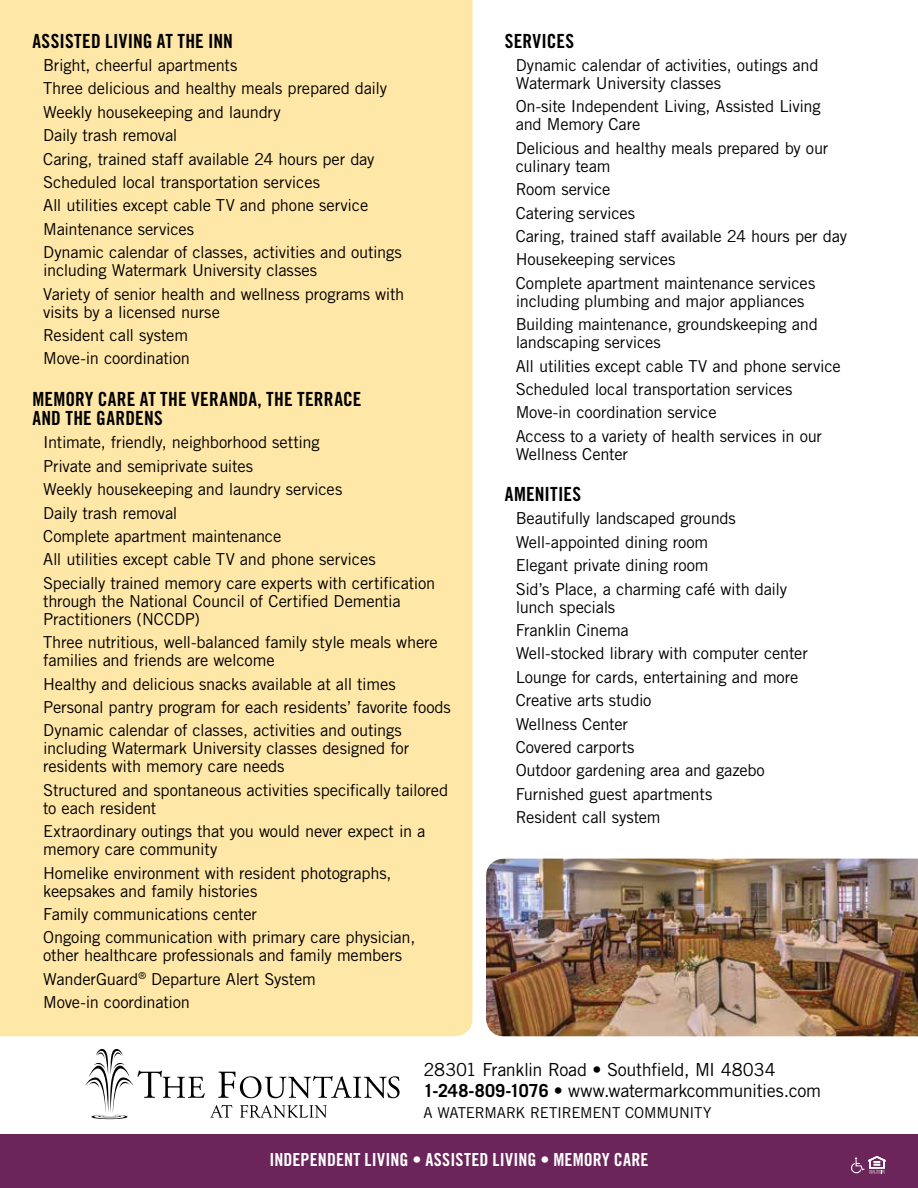
<style>
.page{position:relative;width:918px;height:1188px;background:#fff}
.page>*{position:absolute;margin:0;border:0;box-sizing:border-box;transform-origin:0 0}
.t1{font:19.5px/19.5px "Trade Gothic Bold Cond Twenty";letter-spacing:.01em;color:#000}
.t2{font:18px/21px "Trade Gothic";letter-spacing:-.015em;color:#000}
.t3{font:18px "Trade Gothic Bold Cond Twenty";letter-spacing:.01em;color:#fff}
.t4{font:16.5px/23.4px "Trade Gothic";letter-spacing:-.015em;color:#000}
.t5{font:15px "Trade Gothic";letter-spacing:-.02em;color:#000}
.s1{font-weight:700}
</style>
<div class="page">
<div style="left:0;top:0;width:472px;height:1036px;background:#ffe7a8"></div>
<div style="left:0;top:1134px;width:918px;height:54px;background:#6c255b"></div>
<svg style="left:851px;top:1156px;width:35px;height:18px"></svg>
<svg style="left:85px;top:1049px;width:315px;height:70px"></svg>
<img style="left:486px;top:859px;width:432px;height:177px">
<p class="t1" style="left:32px;top:31px;width:202px">ASSISTED LIVING AT THE INN</p>
<p class="t4" style="left:43px;top:53px;width:360px">Bright, cheerful apartments<br>Three delicious and healthy meals prepared daily Weekly housekeeping and laundry<br>Daily trash removal<br>Caring, trained staff available 24 hours per day Scheduled local transportation services<br>All utilities except cable TV and phone service Maintenance services<br>Dynamic calendar of classes, activities and outings</p>
<p class="t4" style="left:43px;top:258px;width:363px">including Watermark University classes<br>Variety of senior health and wellness programs with</p>
<p class="t4" style="left:43px;top:300px;width:178px">visits by a licensed nurse<br>Resident call system<br>Move-in coordination</p>
<p class="t1" style="left:32px;top:389px;width:331px">MEMORY CARE AT THE VERANDA, THE TERRACE<br>AND THE GARDENS</p>
<p class="t4" style="left:43px;top:431px;width:394px">Intimate, friendly, neighborhood setting<br>Private and semiprivate suites<br>Weekly housekeeping and laundry services<br>Daily trash removal<br>Complete apartment maintenance<br>All utilities except cable TV and phone services Specially trained memory care experts with certification</p>
<p class="t4" style="left:43px;top:592px;width:359px;line-height:18px">through the National Council of Certified Dementia<br>Practitioners (NCCDP)</p>
<p class="t4" style="left:43px;top:633px;width:396px;line-height:18px">Three nutritious, well-balanced family style meals where families and friends are welcome</p>
<p class="t4" style="left:43px;top:672px;width:409px">Healthy and delicious snacks available at all times<br>Personal pantry program for each residents’ favorite foods<br>Dynamic calendar of classes, activities and outings</p>
<p class="t4" style="left:43px;top:739px;width:368px;line-height:18px">including Watermark University classes designed for residents with memory care needs</p>
<p class="t4" style="left:43px;top:781px;width:407px;line-height:18px">Structured and spontaneous activities specifically tailored to each resident</p>
<p class="t4" style="left:43px;top:822px;width:384px;line-height:18px">Extraordinary outings that you would never expect in a memory care community</p>
<p class="t4" style="left:43px;top:864px;width:350px;line-height:18px">Homelike environment with resident photographs, keepsakes and family histories</p>
<p class="t4" style="left:43px;top:902px;width:374px">Family communications center<br>Ongoing communication with primary care physician,</p>
<p class="t4" style="left:43px;top:944px;width:361px">other healthcare professionals and family members<br>WanderGuard<sup>®</sup> Departure Alert System<br>Move-in coordination</p>
<p class="t1" style="left:505px;top:31px;width:71px">SERVICES</p>
<p class="t4" style="left:516px;top:56px;width:304px;line-height:18px">Dynamic calendar of activities, outings and<br>Watermark University classes</p>
<p class="t4" style="left:516px;top:97px;width:307px;line-height:18px">On-site Independent Living, Assisted Living and Memory Care</p>
<p class="t4" style="left:516px;top:139px;width:314px;line-height:18px">Delicious and healthy meals prepared by our culinary team</p>
<p class="t4" style="left:516px;top:178px;width:333px">Room service<br>Catering services<br>Caring, trained staff available 24 hours per day<br>Housekeeping services<br>Complete apartment maintenance services</p>
<p class="t4" style="left:516px;top:289px;width:304px">including plumbing and major appliances<br>Building maintenance, groundskeeping and</p>
<p class="t4" style="left:516px;top:330px;width:327px">landscaping services<br>All utilities except cable TV and phone service Scheduled local transportation services Move-in coordination service<br>Access to a variety of health services in our</p>
<p class="t4" style="left:516px;top:442px;width:114px">Wellness Center</p>
<p class="t1" style="left:505px;top:484px;width:78px">AMENITIES</p>
<p class="t4" style="left:516px;top:507px;width:273px">Beautifully landscaped grounds<br>Well-appointed dining room<br>Elegant private dining room<br>Sid’s Place, a charming café with daily</p>
<p class="t4" style="left:516px;top:595px;width:294px">lunch specials<br>Franklin Cinema<br>Well-stocked library with computer center<br>Lounge for cards, entertaining and more<br>Creative arts studio<br>Wellness Center<br>Covered carports<br>Outdoor gardening area and gazebo<br>Furnished guest apartments<br>Resident call system</p>
<p class="t2" style="left:424px;top:1059px;width:399px">28301 Franklin Road • Southfield, MI 48034<br><span class="s1">1-248-809-1076</span> • www.watermarkcommunities.com</p>
<p class="t5" style="left:424px;top:1104px;width:289px">A WATERMARK RETIREMENT COMMUNITY</p>
<p class="t3" style="left:269px;top:1148px;width:381px">INDEPENDENT LIVING • ASSISTED LIVING • MEMORY CARE</p>
</div>
